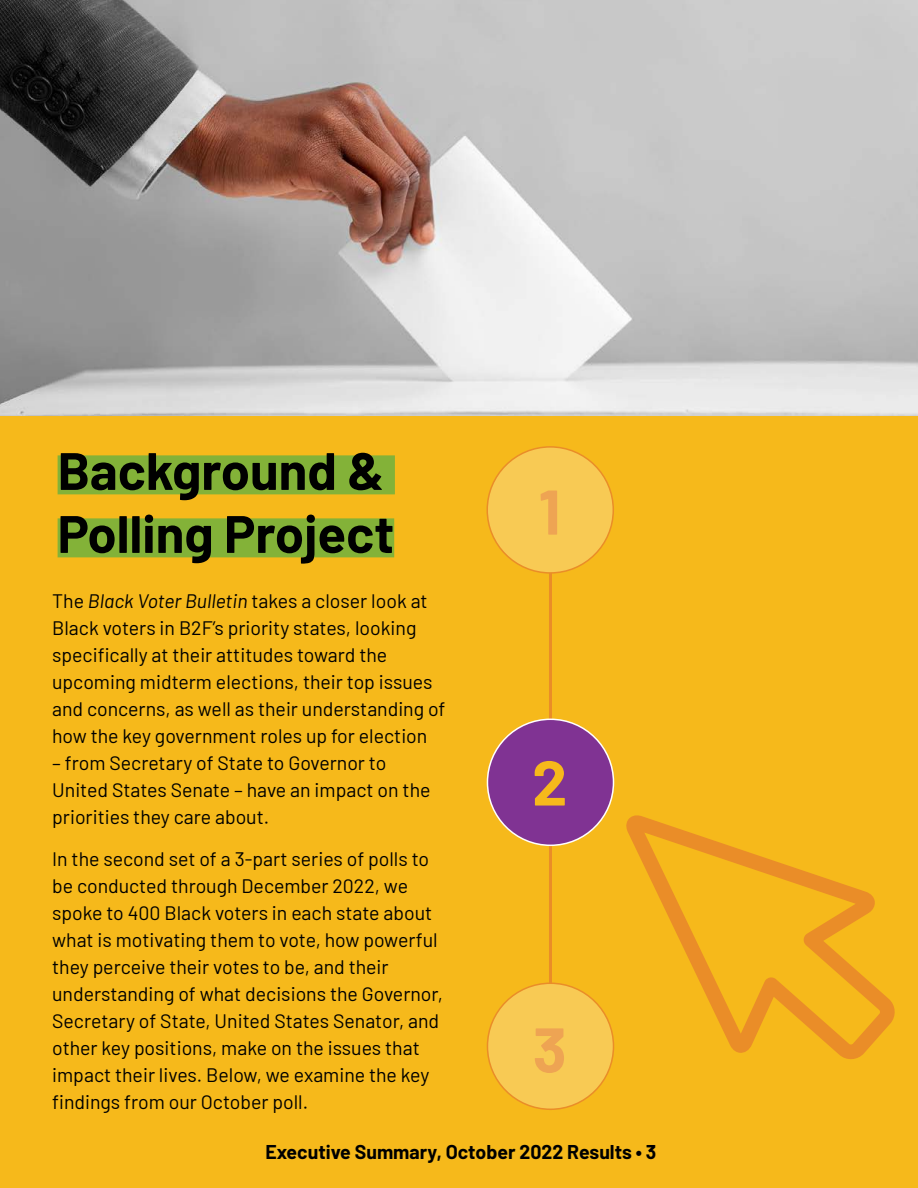
<style>
.page{position:relative;width:918px;height:1188px;background:#f6b91b}
.page>*{position:absolute;margin:0;border:0;box-sizing:border-box;transform-origin:0 0}
.t1{font:700 63px "Barlow";color:#eea453}
.t2{font:700 63px "Barlow";color:#f6b91b}
.t3{font:700 52.5px/63px "Barlow";color:#000}
.t4{font:19.5px/27px "Barlow";color:#000}
.t5{font:700 19.5px "Barlow";color:#000}
.s1{font-style:italic}
</style>
<div class="page">
<div style="left:58px;top:455px;width:337px;height:39px;background:#83b238"></div>
<div style="left:58px;top:518px;width:336px;height:39px;background:#83b238"></div>
<img style="left:0;top:0;width:918px;height:416px">
<hr style="left:549px;top:544px;width:3px;height:566px;background:#ea8d28">
<div style="left:487px;top:447px;width:126px;height:126px;background:#f8ca54;border-radius:50%"></div>
<div style="left:487px;top:719px;width:127px;height:126px;background:#803393;border-radius:50%"></div>
<div style="left:487px;top:983px;width:127px;height:126px;background:#f8ca54;border-radius:50%"></div>
<svg style="left:626px;top:815px;width:269px;height:244px"></svg>
<h2 class="t3" style="left:58px;top:435px;width:338px">Background &amp;<br>Polling Project</h2>
<p class="t4" style="left:52px;top:585px;width:395px">The <span class="s1">Black Voter Bulletin</span> takes a closer look at Black voters in B2F’s priority states, looking specifically at their attitudes toward the upcoming midterm elections, their top issues and concerns, as well as their understanding of how the key government roles up for election</p>
<p class="t4" style="left:52px;top:748px;width:380px">– from Secretary of State to Governor to<br>United States Senate – have an impact on the priorities they care about.</p>
<p class="t4" style="left:52px;top:844px;width:392px">In the second set of a 3-part series of polls to be conducted through December 2022, we spoke to 400 Black voters in each state about what is motivating them to vote, how powerful they perceive their votes to be, and their understanding of what decisions the Governor, Secretary of State, United States Senator, and other key positions, make on the issues that impact their lives. Below, we examine the key findings from our October poll.</p>
<h1 class="t1" style="left:538px;top:465px;width:24px">1</h1>
<h1 class="t2" style="left:532px;top:736px;width:37px">2</h1>
<h1 class="t1" style="left:533px;top:1003px;width:36px">3</h1>
<p class="t5" style="left:265px;top:1137px;width:392px">Executive Summary, October 2022 Results • 3</p>
</div>
